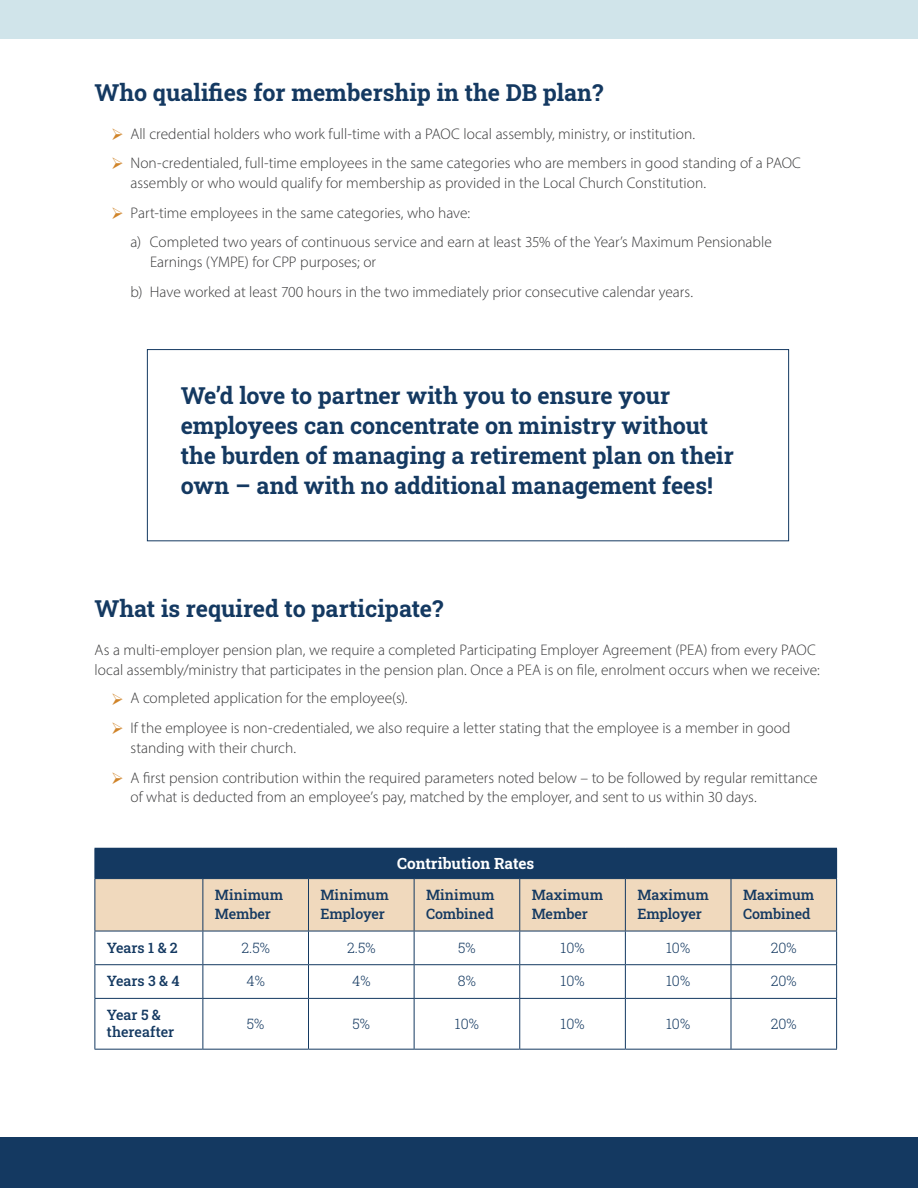
<style>
.page{position:relative;width:918px;height:1188px;background:#fff}
.page>*{position:absolute;margin:0;border:0;box-sizing:border-box;transform-origin:0 0}
.SubHd_1{font:700 23.25px/30px "Roboto Slab";letter-spacing:-.005em;color:#143961}
.bullets{font:300 15.3px/19.8px "Myriad Pro";color:#383839}
.body{font:300 15.3px/19.8px "Myriad Pro";color:#383839}
.t1{font:700 15.3px "Roboto Slab";color:#fff}
.t2{font:500 14.25px/18.8px "Roboto Slab";letter-spacing:-.005em;color:#143961}
.t3{font:300 14.25px "Roboto Slab";color:#143961}
.s1{color:#d08429}
</style>
<div class="page">
<div style="left:0;top:0;width:918px;height:39px;background:#d0e4ea"></div>
<div style="left:0;top:1137px;width:918px;height:51px;background:#143961"></div>
<hr style="left:94px;top:931px;width:1px;height:33px;background:#143961">
<hr style="left:94px;top:965px;width:1px;height:33px;background:#143961">
<hr style="left:94px;top:999px;width:1px;height:50px;background:#143961">
<hr style="left:94px;top:931px;width:109px;height:1px;background:#143961">
<hr style="left:203px;top:931px;width:106px;height:1px;background:#143961">
<hr style="left:309px;top:931px;width:105px;height:1px;background:#143961">
<hr style="left:414px;top:931px;width:106px;height:1px;background:#143961">
<hr style="left:520px;top:931px;width:105px;height:1px;background:#143961">
<hr style="left:625px;top:931px;width:106px;height:1px;background:#143961">
<hr style="left:731px;top:931px;width:106px;height:1px;background:#143961">
<hr style="left:202px;top:931px;width:1px;height:33px;background:#143961">
<hr style="left:308px;top:931px;width:1px;height:33px;background:#143961">
<hr style="left:414px;top:931px;width:1px;height:33px;background:#143961">
<hr style="left:519px;top:931px;width:1px;height:33px;background:#143961">
<hr style="left:625px;top:931px;width:1px;height:33px;background:#143961">
<hr style="left:731px;top:931px;width:1px;height:33px;background:#143961">
<hr style="left:836px;top:931px;width:1px;height:33px;background:#143961">
<hr style="left:94px;top:964px;width:109px;height:1px;background:#143961">
<hr style="left:203px;top:964px;width:106px;height:1px;background:#143961">
<hr style="left:202px;top:965px;width:1px;height:33px;background:#143961">
<hr style="left:309px;top:964px;width:105px;height:1px;background:#143961">
<hr style="left:308px;top:965px;width:1px;height:33px;background:#143961">
<hr style="left:414px;top:964px;width:106px;height:1px;background:#143961">
<hr style="left:414px;top:965px;width:1px;height:33px;background:#143961">
<hr style="left:520px;top:964px;width:105px;height:1px;background:#143961">
<hr style="left:519px;top:965px;width:1px;height:33px;background:#143961">
<hr style="left:625px;top:964px;width:106px;height:1px;background:#143961">
<hr style="left:625px;top:965px;width:1px;height:33px;background:#143961">
<hr style="left:731px;top:964px;width:106px;height:1px;background:#143961">
<hr style="left:731px;top:965px;width:1px;height:33px;background:#143961">
<hr style="left:836px;top:965px;width:1px;height:33px;background:#143961">
<hr style="left:94px;top:998px;width:109px;height:1px;background:#143961">
<hr style="left:203px;top:998px;width:106px;height:1px;background:#143961">
<hr style="left:202px;top:999px;width:1px;height:50px;background:#143961">
<hr style="left:309px;top:998px;width:105px;height:1px;background:#143961">
<hr style="left:308px;top:999px;width:1px;height:50px;background:#143961">
<hr style="left:414px;top:998px;width:106px;height:1px;background:#143961">
<hr style="left:414px;top:999px;width:1px;height:50px;background:#143961">
<hr style="left:520px;top:998px;width:105px;height:1px;background:#143961">
<hr style="left:519px;top:999px;width:1px;height:50px;background:#143961">
<hr style="left:625px;top:998px;width:106px;height:1px;background:#143961">
<hr style="left:625px;top:999px;width:1px;height:50px;background:#143961">
<hr style="left:731px;top:998px;width:106px;height:1px;background:#143961">
<hr style="left:731px;top:999px;width:1px;height:50px;background:#143961">
<hr style="left:836px;top:999px;width:1px;height:50px;background:#143961">
<hr style="left:94px;top:1049px;width:109px;height:1px;background:#143961">
<hr style="left:203px;top:1049px;width:106px;height:1px;background:#143961">
<hr style="left:309px;top:1049px;width:105px;height:1px;background:#143961">
<hr style="left:414px;top:1049px;width:106px;height:1px;background:#143961">
<hr style="left:520px;top:1049px;width:105px;height:1px;background:#143961">
<hr style="left:625px;top:1049px;width:106px;height:1px;background:#143961">
<hr style="left:731px;top:1049px;width:106px;height:1px;background:#143961">
<hr style="left:94px;top:848px;width:109px;height:1px;background:#143961">
<hr style="left:203px;top:848px;width:106px;height:1px;background:#143961">
<hr style="left:309px;top:848px;width:105px;height:1px;background:#143961">
<hr style="left:414px;top:848px;width:106px;height:1px;background:#143961">
<hr style="left:520px;top:848px;width:105px;height:1px;background:#143961">
<hr style="left:625px;top:848px;width:106px;height:1px;background:#143961">
<hr style="left:731px;top:848px;width:106px;height:1px;background:#143961">
<svg style="left:94px;top:849px;width:743px;height:82px;background:#9e9d9a"></svg>
<hr style="left:94px;top:878px;width:109px;height:1px;background:#143961">
<hr style="left:203px;top:878px;width:106px;height:1px;background:#143961">
<hr style="left:309px;top:878px;width:105px;height:1px;background:#143961">
<hr style="left:414px;top:878px;width:106px;height:1px;background:#143961">
<hr style="left:520px;top:878px;width:105px;height:1px;background:#143961">
<hr style="left:625px;top:878px;width:106px;height:1px;background:#143961">
<hr style="left:731px;top:878px;width:106px;height:1px;background:#143961">
<div style="left:147px;top:349px;width:642px;height:192px;border:1px solid #143961"></div>
<p class="SubHd_1" style="left:94px;top:77px;width:510px">Who qualifies for membership in the DB plan?</p>
<p class="bullets" style="left:111px;top:124px;width:586px"><span class="s1">➢</span> All credential holders who work full-time with a PAOC local assembly, ministry, or institution.</p>
<p class="bullets" style="left:130px;top:153px;width:672px;text-indent:-20px"><span class="s1">➢</span> Non-credentialed, full-time employees in the same categories who are members in good standing of a PAOC assembly or who would qualify for membership as provided in the Local Church Constitution.</p>
<p class="bullets" style="left:111px;top:203px;width:361px"><span class="s1">➢</span> Part-time employees in the same categories, who have:</p>
<p class="bullets" style="left:150px;top:232px;width:623px;text-indent:-20px">a) Completed two years of continuous service and earn at least 35% of the Year’s Maximum Pensionable<br>Earnings (YMPE) for CPP purposes; or</p>
<p class="bullets" style="left:130px;top:282px;width:564px">b) Have worked at least 700 hours in the two immediately prior consecutive calendar years.</p>
<p class="SubHd_1" style="left:181px;top:380px;width:555px">We’d love to partner with you to ensure your employees can concentrate on ministry without the burden of managing a retirement plan on their own – and with no additional management fees!</p>
<p class="SubHd_1" style="left:94px;top:593px;width:350px">What is required to participate?</p>
<p class="body" style="left:94px;top:640px;width:727px">As a multi-employer pension plan, we require a completed Participating Employer Agreement (PEA) from every PAOC local assembly/ministry that participates in the pension plan. Once a PEA is on file, enrolment occurs when we receive:</p>
<p class="bullets" style="left:111px;top:688px;width:298px"><span class="s1">➢</span> A completed application for the employee(s).</p>
<p class="bullets" style="left:130px;top:718px;width:662px;text-indent:-20px"><span class="s1">➢</span> If the employee is non-credentialed, we also require a letter stating that the employee is a member in good standing with their church.</p>
<p class="bullets" style="left:130px;top:767px;width:688px;text-indent:-20px"><span class="s1">➢</span> A first pension contribution within the required parameters noted below – to be followed by regular remittance of what is deducted from an employee’s pay, matched by the employer, and sent to us within 30 days.</p>
<p class="t1" style="left:397px;top:853px;width:138px">Contribution Rates</p>
<p class="t2" style="left:215px;top:885px;width:70px">Minimum<br>Member</p>
<p class="t2" style="left:321px;top:885px;width:70px">Minimum<br>Employer</p>
<p class="t2" style="left:426px;top:885px;width:70px">Minimum<br>Combined</p>
<p class="t2" style="left:532px;top:885px;width:73px">Maximum<br>Member</p>
<p class="t2" style="left:637px;top:885px;width:73px">Maximum<br>Employer</p>
<p class="t2" style="left:743px;top:885px;width:73px">Maximum<br>Combined</p>
<p class="t2" style="left:107px;top:938px;width:72px">Years 1 &amp; 2</p>
<p class="t3" style="left:241px;top:938px;width:30px">2.5%</p>
<p class="t3" style="left:347px;top:938px;width:30px">2.5%</p>
<p class="t3" style="left:458px;top:938px;width:19px">5%</p>
<p class="t3" style="left:561px;top:938px;width:25px">10%</p>
<p class="t3" style="left:666px;top:938px;width:25px">10%</p>
<p class="t3" style="left:771px;top:938px;width:27px">20%</p>
<p class="t2" style="left:107px;top:971px;width:74px">Years 3 &amp; 4</p>
<p class="t3" style="left:247px;top:971px;width:20px">4%</p>
<p class="t3" style="left:352px;top:971px;width:20px">4%</p>
<p class="t3" style="left:458px;top:971px;width:19px">8%</p>
<p class="t3" style="left:561px;top:971px;width:25px">10%</p>
<p class="t3" style="left:666px;top:971px;width:25px">10%</p>
<p class="t3" style="left:771px;top:971px;width:27px">20%</p>
<p class="t2" style="left:107px;top:1006px;width:69px;line-height:17.1px">Year 5 &amp; thereafter</p>
<p class="t3" style="left:247px;top:1014px;width:19px">5%</p>
<p class="t3" style="left:353px;top:1014px;width:19px">5%</p>
<p class="t3" style="left:455px;top:1014px;width:25px">10%</p>
<p class="t3" style="left:561px;top:1014px;width:25px">10%</p>
<p class="t3" style="left:666px;top:1014px;width:25px">10%</p>
<p class="t3" style="left:771px;top:1014px;width:27px">20%</p>
</div>
